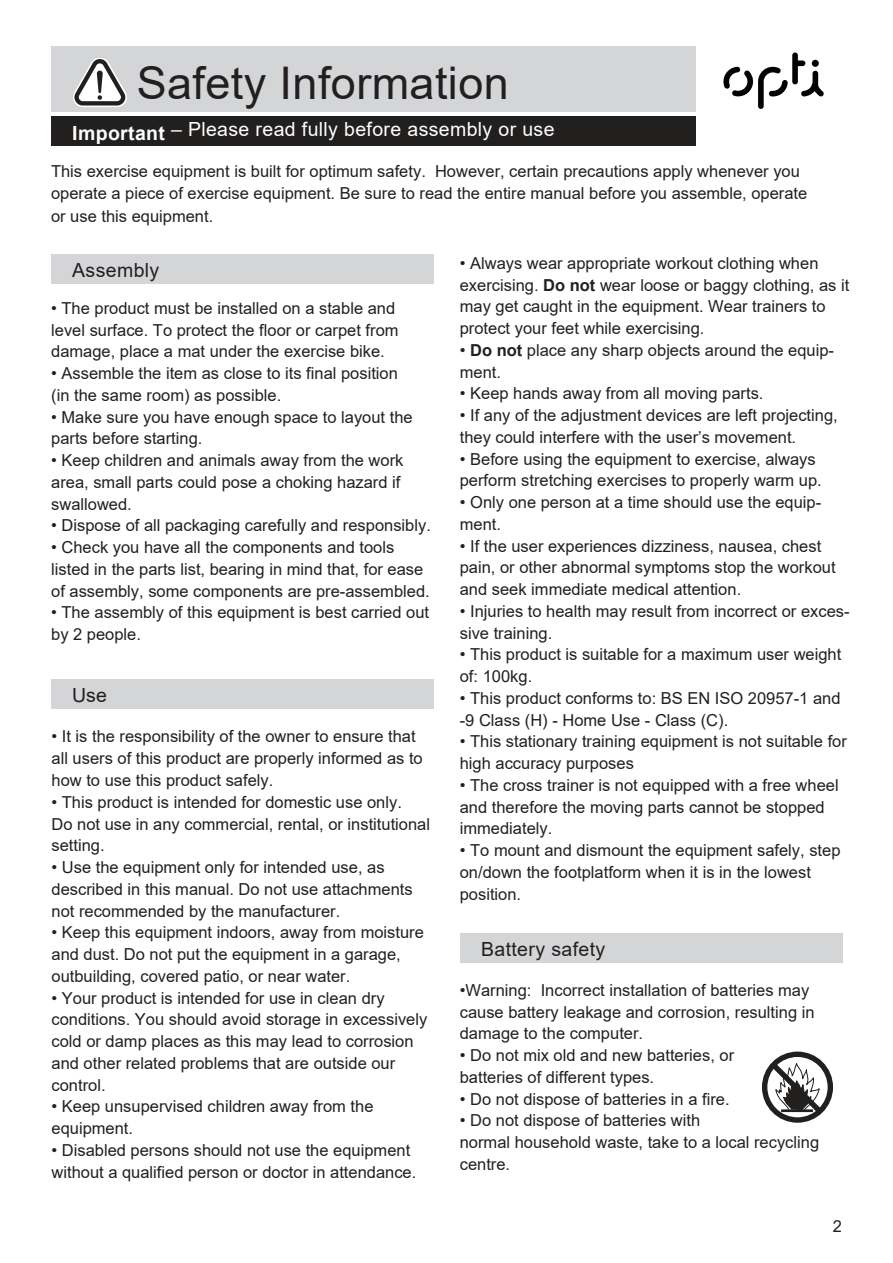
<style>
.page{position:relative;width:893px;height:1263px;background:#fff}
.page>*{position:absolute;margin:0;border:0;box-sizing:border-box;transform-origin:0 0}
.t1{font:45px "Arial";letter-spacing:.01em;color:#231f20}
.t2{font:19.5px "Arial";letter-spacing:.02em;color:#fff}
.t3{font:19.5px "Arial";letter-spacing:.02em;color:#231f20}
.t4{font:16.5px/21.8px "Arial";color:#231f20}
.s1{font-weight:700}
</style>
<div class="page">
<div style="left:51px;top:46px;width:791px;height:66px;background:#d3d5d7"></div>
<svg style="left:73px;top:58px;width:54px;height:49px"></svg>
<div style="left:51px;top:116px;width:791px;height:29px;background:#221f1f"></div>
<div style="left:696px;top:0;width:197px;height:152px;background:#fff"></div>
<svg style="left:723px;top:53px;width:101px;height:56px"></svg>
<div style="left:51px;top:254px;width:383px;height:30px;background:#d3d5d7"></div>
<div style="left:51px;top:679px;width:383px;height:30px;background:#d3d5d7"></div>
<div style="left:460px;top:933px;width:382px;height:30px;background:#d3d5d7"></div>
<div style="left:762px;top:1051px;width:71px;height:72px;border:5px solid #221f1f;border-radius:50%"></div>
<svg style="left:767px;top:1058px;width:60px;height:60px"></svg>
<h1 class="t1" style="left:137px;top:52px;width:374px">Safety Information</h1>
<p class="t2" style="left:72px;top:116px;width:484px"><span class="s1">Important</span> – Please read fully before assembly or use</p>
<p class="t4" style="left:51px;top:159px;width:758px;line-height:22.5px">This exercise equipment is built for optimum safety. However, certain precautions apply whenever you operate a piece of exercise equipment. Be sure to read the entire manual before you assemble, operate or use this equipment.</p>
<p class="t3" style="left:72px;top:257px;width:89px">Assembly</p>
<p class="t4" style="left:51px;top:297px;width:349px">• The product must be installed on a stable and level surface. To protect the floor or carpet from damage, place a mat under the exercise bike.</p>
<p class="t4" style="left:51px;top:362px;width:348px">• Assemble the item as close to its final position (in the same room) as possible.</p>
<p class="t4" style="left:51px;top:406px;width:363px">• Make sure you have enough space to layout the parts before starting.</p>
<p class="t4" style="left:51px;top:449px;width:354px">• Keep children and animals away from the work area, small parts could pose a choking hazard if swallowed.</p>
<p class="t4" style="left:51px;top:515px;width:381px">• Dispose of all packaging carefully and responsibly.</p>
<p class="t4" style="left:51px;top:536px;width:380px">• Check you have all the components and tools listed in the parts list, bearing in mind that, for ease of assembly, some components are pre-assembled.</p>
<p class="t4" style="left:51px;top:602px;width:379px">• The assembly of this equipment is best carried out by 2 people.</p>
<p class="t3" style="left:72px;top:681px;width:36px">Use</p>
<p class="t4" style="left:52px;top:726px;width:373px">• It is the responsibility of the owner to ensure that all users of this product are properly informed as to how to use this product safely.</p>
<p class="t4" style="left:52px;top:791px;width:380px">• This product is intended for domestic use only.<br>Do not use in any commercial, rental, or institutional setting.</p>
<p class="t4" style="left:52px;top:856px;width:363px">• Use the equipment only for intended use, as described in this manual. Do not use attachments not recommended by the manufacturer.</p>
<p class="t4" style="left:52px;top:921px;width:374px">• Keep this equipment indoors, away from moisture and dust. Do not put the equipment in a garage, outbuilding, covered patio, or near water.</p>
<p class="t4" style="left:52px;top:987px;width:377px">• Your product is intended for use in clean dry conditions. You should avoid storage in excessively cold or damp places as this may lead to corrosion and other related problems that are outside our control.</p>
<p class="t4" style="left:52px;top:1095px;width:324px">• Keep unsupervised children away from the equipment.</p>
<p class="t4" style="left:52px;top:1139px;width:366px">• Disabled persons should not use the equipment without a qualified person or doctor in attendance.</p>
<p class="t4" style="left:460px;top:252px;width:391px">• Always wear appropriate workout clothing when exercising. <span class="s1">Do not</span> wear loose or baggy clothing, as it may get caught in the equipment. Wear trainers to protect your feet while exercising.</p>
<p class="t4" style="left:460px;top:339px;width:376px">• <span class="s1">Do not</span> place any sharp objects around the equip&shy;ment.</p>
<p class="t4" style="left:460px;top:382px;width:305px">• Keep hands away from all moving parts.</p>
<p class="t4" style="left:460px;top:404px;width:379px">• If any of the adjustment devices are left projecting, they could interfere with the user’s movement.</p>
<p class="t4" style="left:460px;top:448px;width:364px">• Before using the equipment to exercise, always perform stretching exercises to properly warm up.</p>
<p class="t4" style="left:460px;top:491px;width:363px">• Only one person at a time should use the equip&shy;ment.</p>
<p class="t4" style="left:460px;top:535px;width:377px">• If the user experiences dizziness, nausea, chest pain, or other abnormal symptoms stop the workout and seek immediate medical attention.</p>
<p class="t4" style="left:460px;top:600px;width:391px">• Injuries to health may result from incorrect or exces&shy;sive training.</p>
<p class="t4" style="left:460px;top:644px;width:383px">• This product is suitable for a maximum user weight of: 100kg.</p>
<p class="t4" style="left:460px;top:687px;width:382px">• This product conforms to: BS EN ISO 20957-1 and -9 Class (H) - Home Use - Class (C).</p>
<p class="t4" style="left:460px;top:731px;width:389px">• This stationary training equipment is not suitable for high accuracy purposes</p>
<p class="t4" style="left:460px;top:774px;width:380px">• The cross trainer is not equipped with a free wheel and therefore the moving parts cannot be stopped immediately.</p>
<p class="t4" style="left:460px;top:839px;width:382px">• To mount and dismount the equipment safely, step on/down the footplatform when it is in the lowest position.</p>
<p class="t3" style="left:481px;top:935px;width:126px">Battery safety</p>
<p class="t4" style="left:460px;top:979px;width:356px">•Warning: Incorrect installation of batteries may cause battery leakage and corrosion, resulting in damage to the computer.</p>
<p class="t4" style="left:460px;top:1044px;width:276px">• Do not mix old and new batteries, or batteries of different types.</p>
<p class="t4" style="left:460px;top:1088px;width:271px">• Do not dispose of batteries in a fire.</p>
<p class="t4" style="left:460px;top:1109px;width:361px">• Do not dispose of batteries with<br>normal household waste, take to a local recycling centre.</p>
<p class="t4" style="left:833px;top:1215px;width:11px">2</p>
</div>
